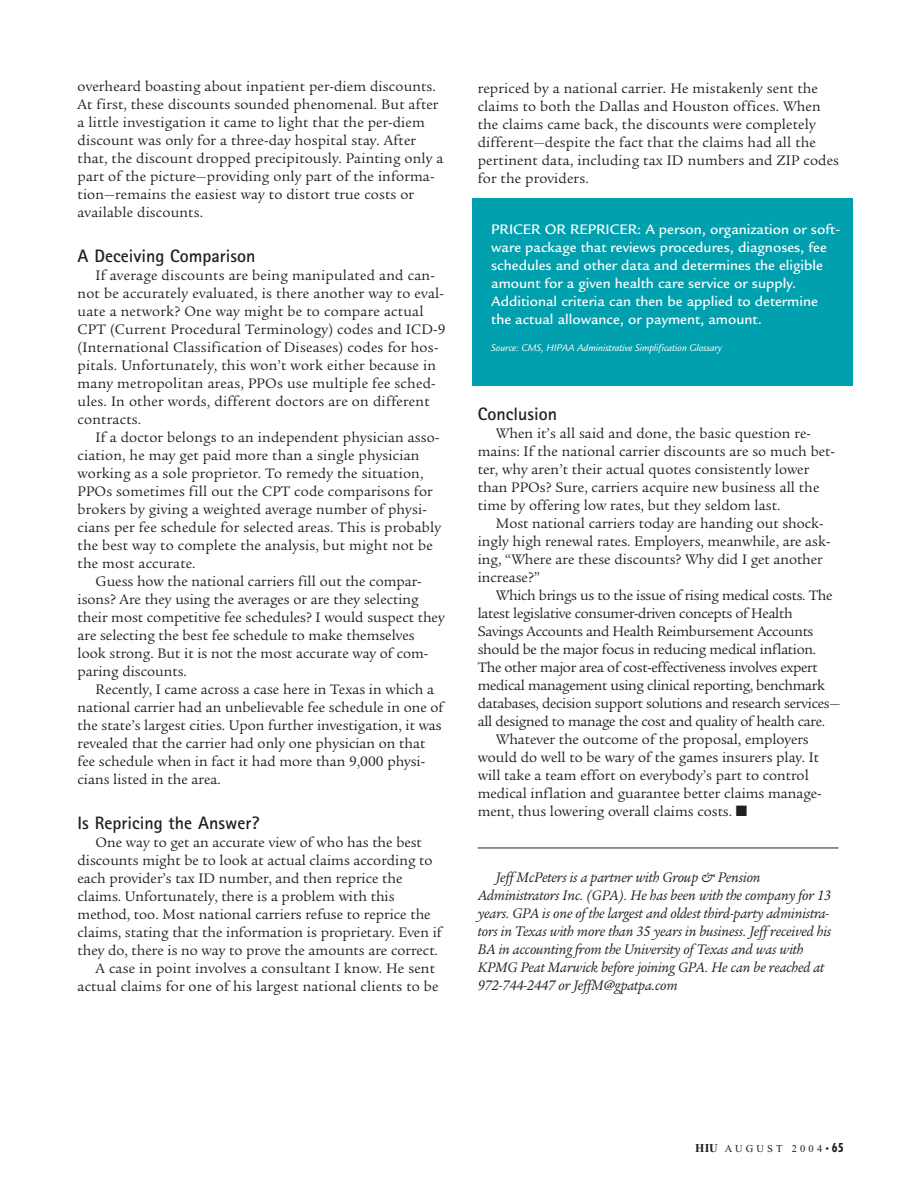
<style>
.page{position:relative;width:918px;height:1188px;background:#fff}
.page>*{position:absolute;margin:0;border:0;box-sizing:border-box;transform-origin:0 0}
.t1{font:700 18px "Rotis Sans Serif";color:#231f20}
.t2{font:15px/18px "Legacy Serif";letter-spacing:.005em;color:#231f20}
.t3{font:15px "Legacy Serif";letter-spacing:-.02em;color:#231f20}
.t4{font:italic 15px/18px "Legacy Serif";letter-spacing:-.01em;color:#231f20}
.t5{font:500 15px/18px "Legacy Sans";color:#fff}
.t6{font:italic 10.5px "Legacy Sans";color:#fff}
.t7{font:10.5px "Times New Roman";letter-spacing:.3em;color:#231f20}
.s1{font-weight:700;font-size:12px}
.s2{font-family:"Futura";font-weight:700;font-stretch:condensed;font-size:12px}
</style>
<div class="page">
<div style="left:472px;top:199px;width:382px;height:187px;background:#00a0af"></div>
<hr style="left:478px;top:848px;width:361px;height:1px;background:#231f20">
<p class="t2" style="left:78px;top:79px;width:367px">overheard boasting about inpatient per-diem discounts.<br>At first, these discounts sounded phenomenal. But after a little investigation it came to light that the per-diem discount was only for a three-day hospital stay. After that, the discount dropped precipitously. Painting only a part of the picture—providing only part of the informa&shy;tion—remains the easiest way to distort true costs or available discounts.</p>
<p class="t1" style="left:78px;top:249px;width:179px">A Deceiving Comparison</p>
<p class="t2" style="left:78px;top:268px;width:370px;text-indent:18px">If average discounts are being manipulated and can&shy;not be accurately evaluated, is there another way to eval&shy;uate a network? One way might be to compare actual CPT (Current Procedural Terminology) codes and ICD-9 (International Classification of Diseases) codes for hos&shy;pitals. Unfortunately, this won’t work either because in many metropolitan areas, PPOs use multiple fee sched&shy;ules. In other words, different doctors are on different contracts.</p>
<p class="t2" style="left:78px;top:430px;width:365px;text-indent:18px">If a doctor belongs to an independent physician asso&shy;ciation, he may get paid more than a single physician working as a sole proprietor. To remedy the situation, PPOs sometimes fill out the CPT code comparisons for brokers by giving a weighted average number of physi&shy;cians per fee schedule for selected areas. This is probably the best way to complete the analysis, but might not be the most accurate.</p>
<p class="t2" style="left:78px;top:574px;width:369px;text-indent:18px">Guess how the national carriers fill out the compar&shy;isons? Are they using the averages or are they selecting their most competitive fee schedules? I would suspect they are selecting the best fee schedule to make themselves look strong. But it is not the most accurate way of com&shy;paring discounts.</p>
<p class="t2" style="left:78px;top:682px;width:368px;text-indent:18px">Recently, I came across a case here in Texas in which a national carrier had an unbelievable fee schedule in one of the state’s largest cities. Upon further investigation, it was revealed that the carrier had only one physician on that fee schedule when in fact it had more than 9,000 physi&shy;cians listed in the area.</p>
<p class="t1" style="left:78px;top:816px;width:183px">Is Repricing the Answer?</p>
<p class="t2" style="left:96px;top:835px;width:328px">One way to get an accurate view of who has the best</p>
<p class="t2" style="left:78px;top:853px;width:356px">discounts might be to look at actual claims according to</p>
<p class="t2" style="left:78px;top:871px;width:326px">each provider’s tax ID number, and then reprice the</p>
<p class="t2" style="left:78px;top:889px;width:319px">claims. Unfortunately, there is a problem with this</p>
<p class="t2" style="left:78px;top:907px;width:355px">method, too. Most national carriers refuse to reprice the</p>
<p class="t2" style="left:78px;top:925px;width:366px">claims, stating that the information is proprietary. Even if</p>
<p class="t2" style="left:78px;top:943px;width:362px">they do, there is no way to prove the amounts are correct.</p>
<p class="t2" style="left:96px;top:961px;width:341px">A case in point involves a consultant I know. He sent</p>
<p class="t2" style="left:78px;top:979px;width:362px">actual claims for one of his largest national clients to be</p>
<p class="t2" style="left:478px;top:81px;width:363px">repriced by a national carrier. He mistakenly sent the claims to both the Dallas and Houston offices. When the claims came back, the discounts were completely different—despite the fact that the claims had all the pertinent data, including tax ID numbers and ZIP codes for the providers.</p>
<p class="t5" style="left:491px;top:221px;width:350px">PRICER OR REPRICER: A person, organization or soft&shy;ware package that reviews procedures, diagnoses, fee schedules and other data and determines the eligible amount for a given health care service or supply.<br>Additional criteria can then be applied to determine the actual allowance, or payment, amount.</p>
<p class="t6" style="left:491px;top:343px;width:232px">Source: CMS, HIPAA Administrative Simplification Glossary</p>
<p class="t1" style="left:478px;top:408px;width:81px">Conclusion</p>
<p class="t2" style="left:478px;top:426px;width:359px;text-indent:18px">When it’s all said and done, the basic question re&shy;mains: If the national carrier discounts are so much bet&shy;ter, why aren’t their actual quotes consistently lower than PPOs? Sure, carriers acquire new business all the time by offering low rates, but they seldom last.</p>
<p class="t2" style="left:478px;top:516px;width:354px;text-indent:18px">Most national carriers today are handing out shock&shy;ingly high renewal rates. Employers, meanwhile, are ask&shy;ing, “Where are these discounts? Why did I get another increase?”</p>
<p class="t3" style="left:496px;top:590px;width:338px">Which brings us to the issue of rising medical costs. The</p>
<p class="t3" style="left:478px;top:608px;width:316px">latest legislative consumer-driven concepts of Health</p>
<p class="t3" style="left:478px;top:626px;width:337px">Savings Accounts and Health Reimbursement Accounts</p>
<p class="t3" style="left:478px;top:644px;width:340px">should be the major focus in reducing medical inflation.</p>
<p class="t3" style="left:478px;top:662px;width:342px">The other major area of cost-effectiveness involves expert</p>
<p class="t3" style="left:478px;top:680px;width:349px">medical management using clinical reporting, benchmark</p>
<p class="t3" style="left:478px;top:698px;width:364px">databases, decision support solutions and research services—</p>
<p class="t3" style="left:478px;top:716px;width:349px">all designed to manage the cost and quality of health care.</p>
<p class="t2" style="left:496px;top:732px;width:315px">Whatever the outcome of the proposal, employers</p>
<p class="t2" style="left:478px;top:750px;width:343px">would do well to be wary of the games insurers play. It</p>
<p class="t2" style="left:478px;top:768px;width:333px">will take a team effort on everybody’s part to control</p>
<p class="t2" style="left:478px;top:786px;width:346px">medical inflation and guarantee better claims manage-</p>
<p class="t2" style="left:478px;top:804px;width:271px">ment, thus lowering overall claims costs. ■</p>
<p class="t4" style="left:478px;top:870px;width:355px;text-indent:18px">Jeff McPeters is a partner with Group &amp; Pension Administrators Inc. (GPA). He has been with the company for 13 years. GPA is one of the largest and oldest third-party administra&shy;tors in Texas with more than 35 years in business. Jeff received his BA in accounting from the University of Texas and was with KPMG Peat Marwick before joining GPA. He can be reached at 972-744-2447 or JeffM@gpatpa.com</p>
<p class="t7" style="left:695px;top:1145px;width:150px"><span class="s1">HIU</span> AUGUST 2004• <span class="s2">65</span></p>
</div>
